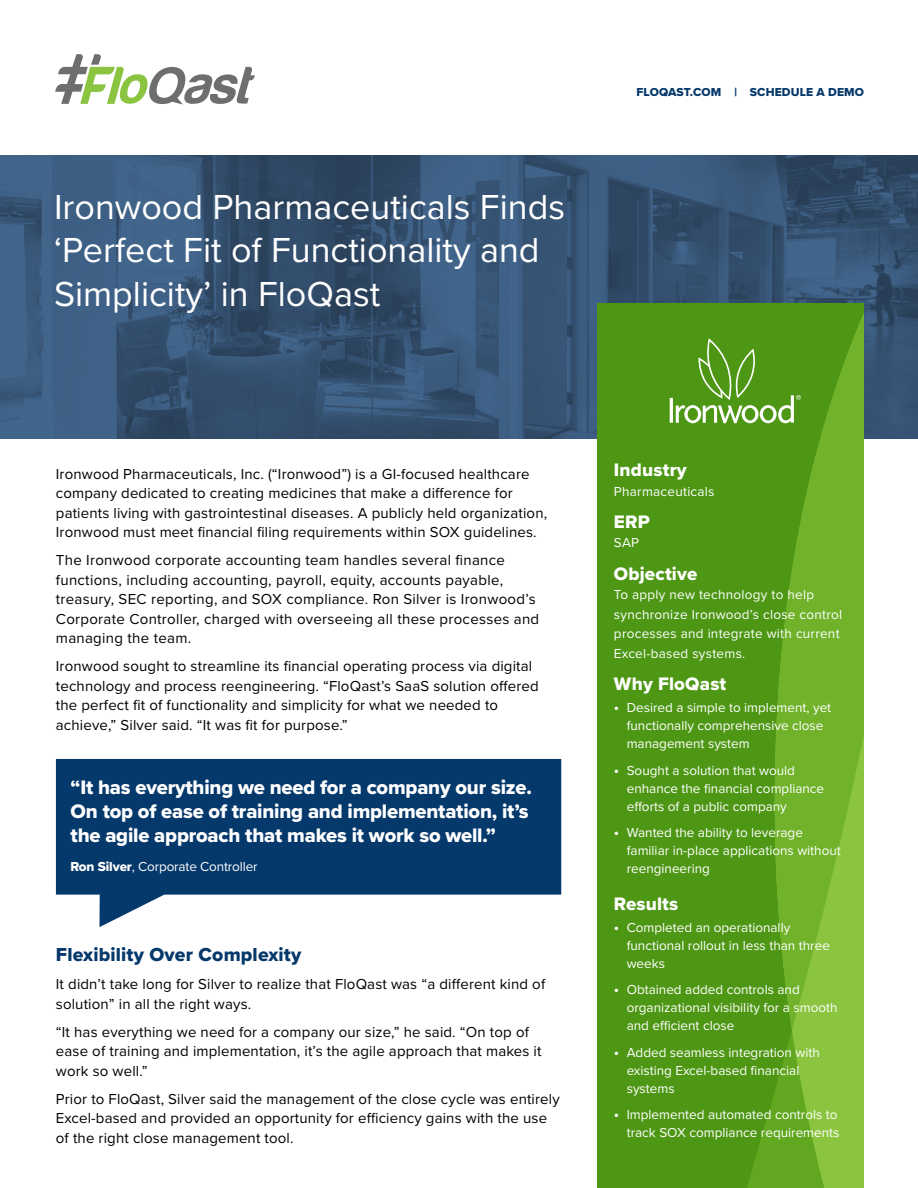
<style>
.page{position:relative;width:918px;height:1188px;background:#fff}
.page>*{position:absolute;margin:0;border:0;box-sizing:border-box;transform-origin:0 0}
.t1{font:36px/43.2px "Proxima Nova";color:#fff}
.Quote_style{font:20.25px/24px "Proxima Nova Extrabld";letter-spacing:-.01em;color:#fff}
.Paragraph_title{font:19.5px "Proxima Nova Extrabld";letter-spacing:.01em;color:#05386b}
.Bold_Body_Text{font:18.75px "Proxima Nova Extrabld";letter-spacing:.01em;color:#fff}
.Body_Text{font:15px/19.5px "Proxima Nova";letter-spacing:.01em;color:#000}
.Body_Text-2{font:13.5px/18px "Proxima Nova";color:#fff}
.Body_Text-3{font:13.5px/19.5px "Proxima Nova";letter-spacing:.02em;color:#fff}
.Quote_style-2{font:13.5px "Proxima Nova";letter-spacing:-.01em;color:#fff}
.Body_Text-4{font:12px "Proxima Nova Extrabld";letter-spacing:.01em;color:#05386b}
.s1{font-family:"Proxima Nova Extrabld"}
.s2{font-weight:600;font-size:15px}
</style>
<div class="page">
<svg style="left:0;top:155px;width:918px;height:284px;background:#365475"></svg>
<div style="left:597px;top:303px;width:162px;height:885px;background:#4e9715"></div>
<svg style="left:759px;top:303px;width:104px;height:885px;background:#73b32d"></svg>
<svg style="left:760px;top:303px;width:103px;height:728px;background:#68ac26"></svg>
<svg style="left:55px;top:54px;width:200px;height:51px"></svg>
<svg style="left:56px;top:759px;width:505px;height:168px;fill:#05386b"></svg>
<svg style="left:670px;top:338px;width:131px;height:85px;background:#66a535"></svg>
<p class="t1" style="left:54px;top:184px;width:513px">Ironwood Pharmaceuticals Finds ‘Perfect Fit of Functionality and<br>Simplicity’ in FloQast</p>
<p class="Body_Text-4" style="left:637px;top:83px;width:229px">FLOQAST.COM | SCHEDULE A DEMO</p>
<p class="Body_Text" style="left:56px;top:463px;width:493px">Ironwood Pharmaceuticals, Inc. (“Ironwood”) is a GI-focused healthcare company dedicated to creating medicines that make a difference for patients living with gastrointestinal diseases. A publicly held organization, Ironwood must meet financial filing requirements within SOX guidelines.</p>
<p class="Body_Text" style="left:56px;top:550px;width:485px">The Ironwood corporate accounting team handles several finance functions, including accounting, payroll, equity, accounts payable, treasury, SEC reporting, and SOX compliance. Ron Silver is Ironwood’s Corporate Controller, charged with overseeing all these processes and managing the team.</p>
<p class="Body_Text" style="left:56px;top:656px;width:484px">Ironwood sought to streamline its financial operating process via digital technology and process reengineering. “FloQast’s SaaS solution offered the perfect fit of functionality and simplicity for what we needed to achieve,” Silver said. “It was fit for purpose.”</p>
<p class="Quote_style" style="left:71px;top:775px;width:463px">“It has everything we need for a company our size.<br>On top of ease of training and implementation, it’s the agile approach that makes it work so well.”</p>
<p class="Quote_style-2" style="left:71px;top:857px;width:189px"><span class="s1">Ron Silver</span>, Corporate Controller</p>
<p class="Paragraph_title" style="left:56px;top:940px;width:247px">Flexibility Over Complexity</p>
<p class="Body_Text" style="left:56px;top:974px;width:491px">It didn’t take long for Silver to realize that FloQast was “a different kind of solution” in all the right ways.</p>
<p class="Body_Text" style="left:56px;top:1021px;width:487px">“It has everything we need for a company our size,” he said. “On top of ease of training and implementation, it’s the agile approach that makes it work so well.”</p>
<p class="Body_Text" style="left:56px;top:1088px;width:505px">Prior to FloQast, Silver said the management of the close cycle was entirely<br>Excel-based and provided an opportunity for efficiency gains with the use of the right close management tool.</p>
<p class="Bold_Body_Text" style="left:614px;top:456px;width:74px">Industry</p>
<p class="Body_Text-3" style="left:614px;top:481px;width:102px">Pharmaceuticals</p>
<p class="Bold_Body_Text" style="left:614px;top:508px;width:37px">ERP</p>
<p class="Body_Text-2" style="left:614px;top:533px;width:27px">SAP</p>
<p class="Bold_Body_Text" style="left:614px;top:559px;width:85px">Objective</p>
<p class="Body_Text-3" style="left:614px;top:584px;width:230px">To apply new technology to help synchronize Ironwood’s close control processes and integrate with current<br>Excel-based systems.</p>
<p class="Bold_Body_Text" style="left:614px;top:670px;width:114px">Why FloQast</p>
<p class="Body_Text-2" style="left:627px;top:698px;width:206px;text-indent:-13px"><span class="s2">•</span> Desired a simple to implement, yet functionally comprehensive close management system</p>
<p class="Body_Text-2" style="left:627px;top:761px;width:199px;text-indent:-13px"><span class="s2">•</span> Sought a solution that would enhance the financial compliance efforts of a public company</p>
<p class="Body_Text-2" style="left:627px;top:823px;width:216px;text-indent:-13px"><span class="s2">•</span> Wanted the ability to leverage familiar in-place applications without reengineering</p>
<p class="Bold_Body_Text" style="left:614px;top:889px;width:66px">Results</p>
<p class="Body_Text-2" style="left:627px;top:918px;width:205px;text-indent:-13px"><span class="s2">•</span> Completed an operationally functional rollout in less than three weeks</p>
<p class="Body_Text-2" style="left:627px;top:980px;width:212px;text-indent:-13px"><span class="s2">•</span> Obtained added controls and organizational visibility for a smooth and efficient close</p>
<p class="Body_Text-2" style="left:627px;top:1043px;width:195px;text-indent:-13px"><span class="s2">•</span> Added seamless integration with existing Excel-based financial systems</p>
<p class="Body_Text-2" style="left:614px;top:1105px;width:227px;text-align:right"><span class="s2">•</span> Implemented automated controls to track SOX compliance requirements</p>
</div>
